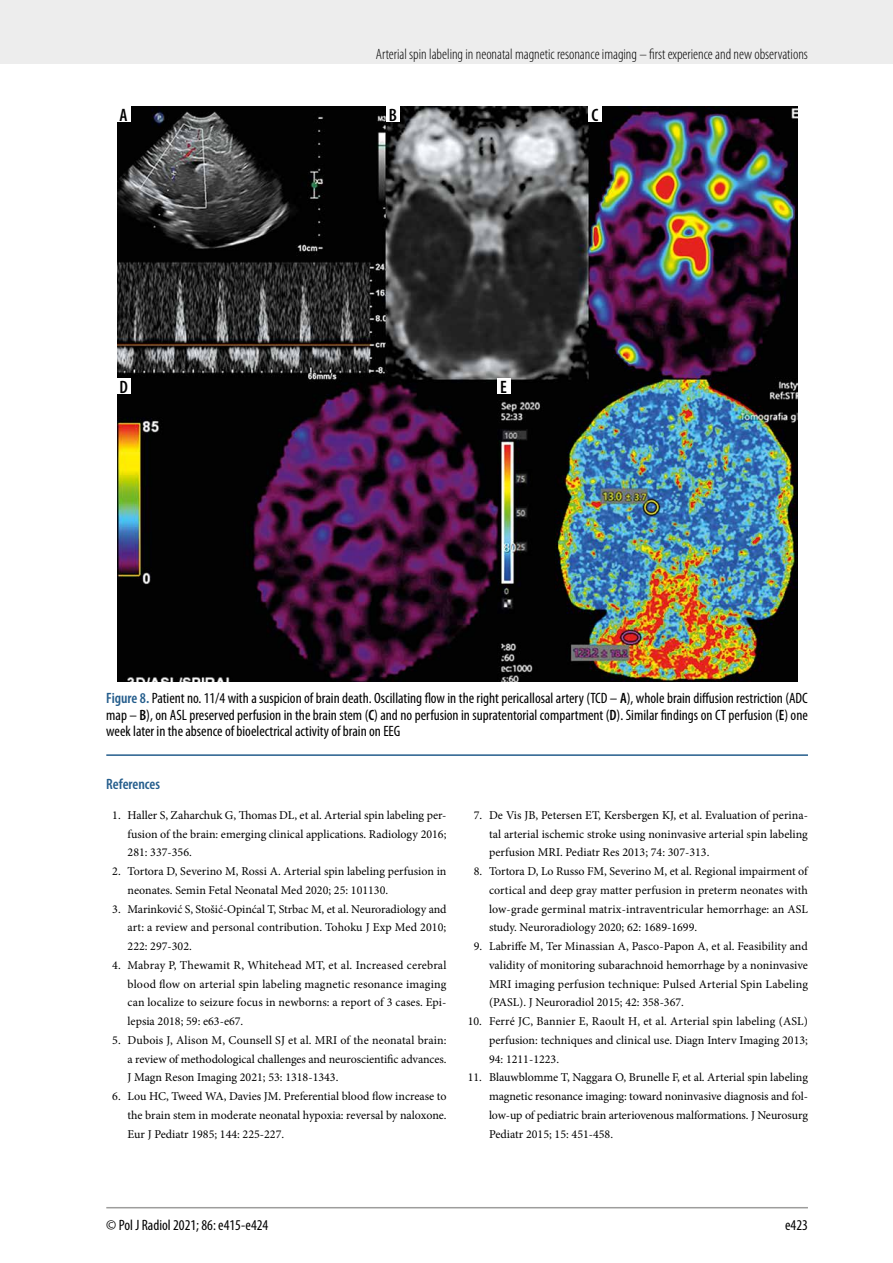
<style>
.page{position:relative;width:893px;height:1263px;background:#fff}
.page>*{position:absolute;margin:0;border:0;box-sizing:border-box;transform-origin:0 0}
.t1{font:600 condensed 18px "Myriad Pro";color:#000}
.t2{font:condensed 15px/16.5px "Myriad Pro";color:#000;text-align:justify}
.t3{font:300 condensed 15px "Myriad Pro";color:#000}
.t4{font:600 condensed 15px "Myriad Pro";color:#245d8c}
.t5{font:12px/18.8px "Minion Pro";color:#000;text-align:justify}
.s1{font-weight:600;color:#245d8c}
.s2{font-weight:600}
</style>
<div class="page">
<div style="left:0;top:0;width:893px;height:64px;background:#ededed"></div>
<hr style="left:106px;top:1207px;width:702px;height:1px;background:#9d9d9c">
<img style="left:117px;top:106px;width:680px;height:575px">
<div style="left:117px;top:106px;width:13px;height:16px;background:#fff"></div>
<div style="left:386px;top:106px;width:13px;height:16px;background:#fff"></div>
<div style="left:588px;top:106px;width:14px;height:16px;background:#fff"></div>
<div style="left:117px;top:379px;width:13px;height:15px;background:#fff"></div>
<div style="left:497px;top:379px;width:13px;height:15px;background:#fff"></div>
<hr style="left:106px;top:754px;width:702px;height:2px;background:#245d8c">
<p class="t3" style="left:376px;top:45px;width:434px">Arterial spin labeling in neonatal magnetic resonance imaging – first experience and new observations</p>
<h1 class="t1" style="left:120px;top:104px;width:10px">A</h1>
<h1 class="t1" style="left:389px;top:104px;width:10px">B</h1>
<h1 class="t1" style="left:592px;top:104px;width:8px">C</h1>
<h1 class="t1" style="left:119px;top:376px;width:10px">D</h1>
<h1 class="t1" style="left:500px;top:376px;width:8px">E</h1>
<p class="t2" style="left:106px;top:690px;width:703px"><span class="s1">Figure 8.</span> Patient no. 11/4 with a suspicion of brain death. Oscillating flow in the right pericallosal artery (TCD – <span class="s2">A</span>), whole brain diffusion restriction (ADC map – <span class="s2">B</span>), on ASL preserved perfusion in the brain stem (<span class="s2">C</span>) and no perfusion in supratentorial compartment (<span class="s2">D</span>). Similar findings on CT perfusion (<span class="s2">E</span>) one week later in the absence of bioelectrical activity of brain on EEG</p>
<p class="t4" style="left:106px;top:775px;width:55px">References</p>
<p class="t5" style="left:128px;top:806px;width:320px;text-indent:-15px">1. Haller S, Zaharchuk G, Thomas DL, et al. Arterial spin labeling per&shy;fusion of the brain: emerging clinical applications. Radiology 2016; 281: 337-356.</p>
<p class="t5" style="left:128px;top:862px;width:320px;text-indent:-15px">2. Tortora D, Severino M, Rossi A. Arterial spin labeling perfusion in neonates. Semin Fetal Neonatal Med 2020; 25: 101130.</p>
<p class="t5" style="left:128px;top:899px;width:320px;text-indent:-15px">3. Marinković S, Stošić-Opinćal T, Strbac M, et al. Neuroradiology and art: a review and personal contribution. Tohoku J Exp Med 2010; 222: 297-302.</p>
<p class="t5" style="left:128px;top:956px;width:320px;text-indent:-15px">4. Mabray P, Thewamit R, Whitehead MT, et al. Increased cerebral blood flow on arterial spin labeling magnetic resonance imaging can localize to seizure focus in newborns: a report of 3 cases. Epi&shy;lepsia 2018; 59: e63-e67.</p>
<p class="t5" style="left:128px;top:1031px;width:320px;text-indent:-15px">5. Dubois J, Alison M, Counsell SJ et al. MRI of the neonatal brain: a review of methodological challenges and neuroscientific advances.<br>J Magn Reson Imaging 2021; 53: 1318-1343.</p>
<p class="t5" style="left:128px;top:1087px;width:321px;text-indent:-15px">6. Lou HC, Tweed WA, Davies JM. Preferential blood flow increase to the brain stem in moderate neonatal hypoxia: reversal by naloxone.<br>Eur J Pediatr 1985; 144: 225-227.</p>
<p class="t5" style="left:489px;top:806px;width:321px;text-indent:-15px">7. De Vis JB, Petersen ET, Kersbergen KJ, et al. Evaluation of perina&shy;tal arterial ischemic stroke using noninvasive arterial spin labeling perfusion MRI. Pediatr Res 2013; 74: 307-313.</p>
<p class="t5" style="left:489px;top:862px;width:320px;text-indent:-15px">8. Tortora D, Lo Russo FM, Severino M, et al. Regional impairment of cortical and deep gray matter perfusion in preterm neonates with low-grade germinal matrix-intraventricular hemorrhage: an ASL study. Neuroradiology 2020; 62: 1689-1699.</p>
<p class="t5" style="left:489px;top:937px;width:320px;text-indent:-15px">9. Labriffe M, Ter Minassian A, Pasco-Papon A, et al. Feasibility and validity of monitoring subarachnoid hemorrhage by a noninvasive MRI imaging perfusion technique: Pulsed Arterial Spin Labeling (PASL). J Neuroradiol 2015; 42: 358-367.</p>
<p class="t5" style="left:489px;top:1012px;width:320px;text-indent:-21px">10. Ferré JC, Bannier E, Raoult H, et al. Arterial spin labeling (ASL) perfusion: techniques and clinical use. Diagn Interv Imaging 2013; 94: 1211-1223.</p>
<p class="t5" style="left:489px;top:1068px;width:320px;text-indent:-21px">11. Blauwblomme T, Naggara O, Brunelle F, et al. Arterial spin labeling magnetic resonance imaging: toward noninvasive diagnosis and fol&shy;low-up of pediatric brain arteriovenous malformations. J Neurosurg Pediatr 2015; 15: 451-458.</p>
<p class="t2" style="left:106px;top:1216px;width:164px">© Pol J Radiol 2021; 86: e415-e424</p>
<p class="t2" style="left:785px;top:1216px;width:24px">e423</p>
</div>
